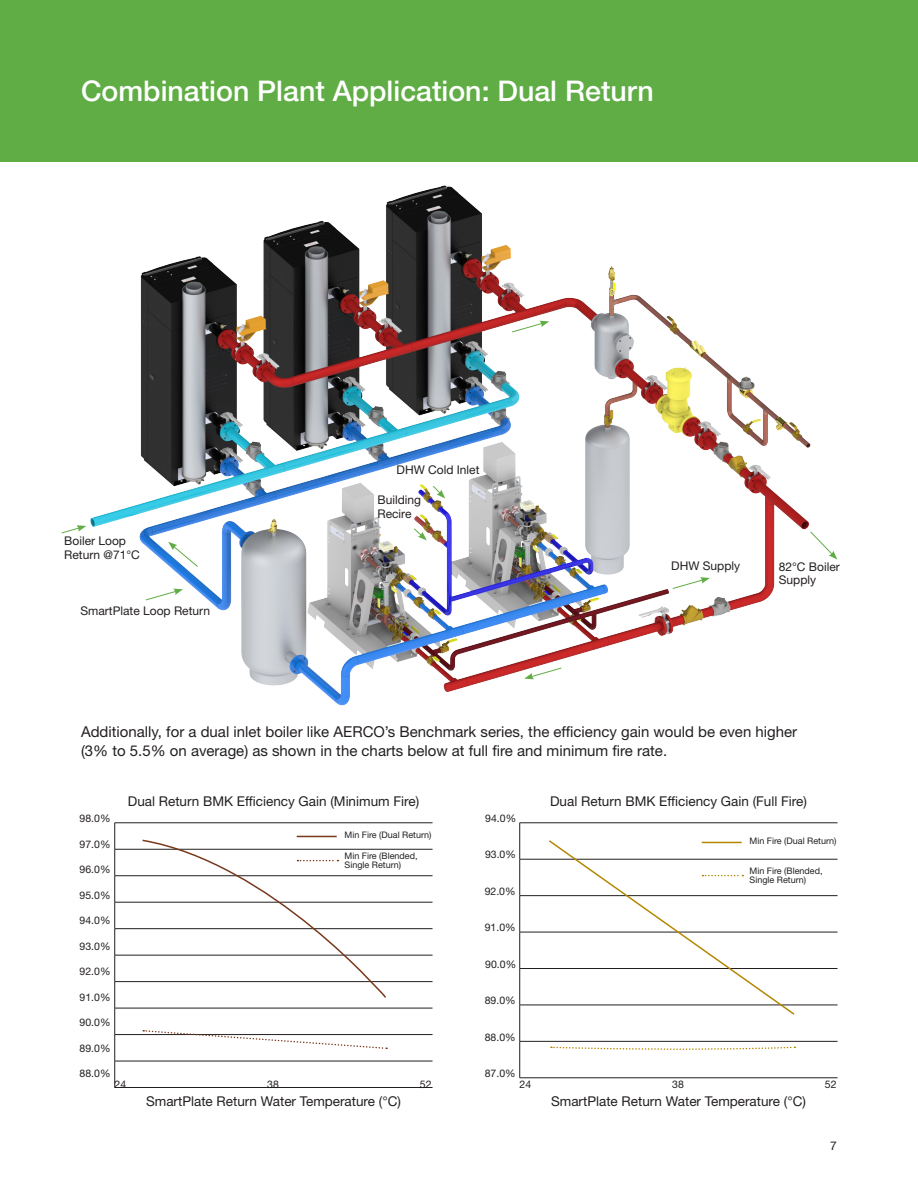
<style>
.page{position:relative;width:918px;height:1188px;background:#fff}
.page>*{position:absolute;margin:0;border:0;box-sizing:border-box;transform-origin:0 0}
.bodycopy{font:500 28.5px "Helvetica Neue LT Std";color:#fff}
.bodycopy-2{font:15px/19.5px "Helvetica Neue LT Std";color:#231f20}
.bodycopy-3{font:13.5px "Helvetica Neue LT Std";color:#231f20}
.bodycopy-4{font:12px/13.5px "Helvetica Neue LT Std";color:#231f20}
.bodycopy-5{font:10.5px "Helvetica Neue LT Std";color:#231f20}
.bodycopy-6{font:9px/9px "Helvetica Neue LT Std";color:#231f20}
</style>
<div class="page">
<div style="left:0;top:0;width:918px;height:162px;background:#60ad45"></div>
<img style="left:90px;top:185px;width:748px;height:521px">
<svg style="left:61px;top:525px;width:25px;height:9px"></svg>
<svg style="left:145px;top:589px;width:38px;height:12px"></svg>
<svg style="left:168px;top:542px;width:30px;height:25px"></svg>
<svg style="left:511px;top:321px;width:38px;height:12px"></svg>
<svg style="left:524px;top:667px;width:38px;height:12px"></svg>
<svg style="left:672px;top:577px;width:38px;height:12px"></svg>
<svg style="left:810px;top:531px;width:27px;height:29px"></svg>
<svg style="left:413px;top:528px;width:14px;height:12px"></svg>
<svg style="left:433px;top:485px;width:12px;height:14px"></svg>
<hr style="left:115px;top:823px;width:318px;height:1px;background:#231f20">
<hr style="left:115px;top:849px;width:318px;height:1px;background:#231f20">
<hr style="left:115px;top:875px;width:318px;height:1px;background:#231f20">
<hr style="left:115px;top:902px;width:318px;height:1px;background:#231f20">
<hr style="left:115px;top:928px;width:318px;height:1px;background:#231f20">
<hr style="left:115px;top:955px;width:318px;height:1px;background:#231f20">
<hr style="left:115px;top:981px;width:318px;height:1px;background:#231f20">
<hr style="left:115px;top:1008px;width:318px;height:1px;background:#231f20">
<hr style="left:115px;top:1034px;width:318px;height:1px;background:#231f20">
<hr style="left:115px;top:1061px;width:318px;height:1px;background:#231f20">
<svg style="left:114px;top:823px;width:1px;height:264px"></svg>
<hr style="left:115px;top:1087px;width:318px;height:1px;background:#231f20">
<hr style="left:297px;top:836px;width:40px;height:1px;background:#78381b">
<svg style="left:141px;top:839px;width:246px;height:159px"></svg>
<svg style="left:143px;top:1030px;width:244px;height:19px"></svg>
<hr style="left:520px;top:823px;width:318px;height:1px;background:#231f20">
<hr style="left:519px;top:823px;width:1px;height:36px;background:#231f20">
<hr style="left:520px;top:859px;width:318px;height:1px;background:#231f20">
<hr style="left:519px;top:859px;width:1px;height:36px;background:#231f20">
<hr style="left:520px;top:895px;width:318px;height:1px;background:#231f20">
<hr style="left:519px;top:896px;width:1px;height:36px;background:#231f20">
<hr style="left:520px;top:932px;width:318px;height:1px;background:#231f20">
<hr style="left:519px;top:932px;width:1px;height:36px;background:#231f20">
<hr style="left:520px;top:968px;width:318px;height:1px;background:#231f20">
<hr style="left:519px;top:969px;width:1px;height:36px;background:#231f20">
<hr style="left:520px;top:1005px;width:318px;height:1px;background:#231f20">
<hr style="left:519px;top:1005px;width:1px;height:36px;background:#231f20">
<hr style="left:520px;top:1041px;width:318px;height:1px;background:#231f20">
<hr style="left:519px;top:1042px;width:1px;height:36px;background:#231f20">
<hr style="left:520px;top:1078px;width:318px;height:1px;background:#231f20">
<svg style="left:547px;top:840px;width:249px;height:175px"></svg>
<svg style="left:551px;top:1046px;width:244px;height:4px"></svg>
<p class="bodycopy" style="left:81px;top:74px;width:574px">Combination Plant Application: Dual Return</p>
<p class="bodycopy-4" style="left:397px;top:463px;width:84px">DHW Cold Inlet</p>
<p class="bodycopy-4" style="left:64px;top:534px;width:77px">Boiler Loop<br>Return @71°C</p>
<p class="bodycopy-4" style="left:80px;top:604px;width:131px">SmartPlate Loop Return</p>
<p class="bodycopy-4" style="left:378px;top:493px;width:45px">Building<br>Recire</p>
<p class="bodycopy-4" style="left:671px;top:559px;width:70px">DHW Supply</p>
<p class="bodycopy-4" style="left:779px;top:559px;width:63px">82°C Boiler<br>Supply</p>
<p class="bodycopy-2" style="left:81px;top:721px;width:718px">Additionally, for a dual inlet boiler like AERCO’s Benchmark series, the efficiency gain would be even higher (3% to 5.5% on average) as shown in the charts below at full fire and minimum fire rate.</p>
<p class="bodycopy-3" style="left:128px;top:793px;width:293px">Dual Return BMK Efficiency Gain (Minimum Fire)</p>
<p class="bodycopy-3" style="left:550px;top:793px;width:258px">Dual Return BMK Efficiency Gain (Full Fire)</p>
<p class="bodycopy-5" style="left:80px;top:812px;width:32px">98.0%</p>
<p class="bodycopy-5" style="left:80px;top:838px;width:32px">97.0%</p>
<p class="bodycopy-5" style="left:80px;top:863px;width:32px">96.0%</p>
<p class="bodycopy-5" style="left:80px;top:889px;width:32px">95.0%</p>
<p class="bodycopy-5" style="left:80px;top:914px;width:32px">94.0%</p>
<p class="bodycopy-5" style="left:80px;top:940px;width:32px">93.0%</p>
<p class="bodycopy-5" style="left:80px;top:965px;width:32px">92.0%</p>
<p class="bodycopy-5" style="left:80px;top:991px;width:32px">91.0%</p>
<p class="bodycopy-5" style="left:80px;top:1016px;width:32px">90.0%</p>
<p class="bodycopy-5" style="left:80px;top:1042px;width:32px">89.0%</p>
<p class="bodycopy-5" style="left:80px;top:1067px;width:32px">88.0%</p>
<p class="bodycopy-6" style="left:345px;top:830px;width:89px">Min Fire (Dual Return)</p>
<p class="bodycopy-6" style="left:345px;top:851px;width:75px">Min Fire (Blended,<br>Single Return)</p>
<p class="bodycopy-5" style="left:115px;top:1078px;width:13px">24</p>
<p class="bodycopy-5" style="left:267px;top:1078px;width:13px">38</p>
<p class="bodycopy-5" style="left:420px;top:1078px;width:13px">52</p>
<p class="bodycopy-3" style="left:146px;top:1093px;width:256px">SmartPlate Return Water Temperature (°C)</p>
<p class="bodycopy-5" style="left:485px;top:812px;width:32px">94.0%</p>
<p class="bodycopy-5" style="left:485px;top:848px;width:32px">93.0%</p>
<p class="bodycopy-5" style="left:485px;top:885px;width:32px">92.0%</p>
<p class="bodycopy-5" style="left:485px;top:921px;width:32px">91.0%</p>
<p class="bodycopy-5" style="left:485px;top:958px;width:32px">90.0%</p>
<p class="bodycopy-5" style="left:485px;top:994px;width:32px">89.0%</p>
<p class="bodycopy-5" style="left:485px;top:1031px;width:32px">88.0%</p>
<p class="bodycopy-5" style="left:485px;top:1067px;width:32px">87.0%</p>
<p class="bodycopy-6" style="left:750px;top:836px;width:89px">Min Fire (Dual Return)</p>
<p class="bodycopy-6" style="left:750px;top:866px;width:75px">Min Fire (Blended,<br>Single Return)</p>
<p class="bodycopy-5" style="left:520px;top:1078px;width:13px">24</p>
<p class="bodycopy-5" style="left:672px;top:1078px;width:13px">38</p>
<p class="bodycopy-5" style="left:825px;top:1078px;width:13px">52</p>
<p class="bodycopy-3" style="left:551px;top:1093px;width:256px">SmartPlate Return Water Temperature (°C)</p>
<p class="bodycopy-4" style="left:830px;top:1139px;width:8px">7</p>
</div>
